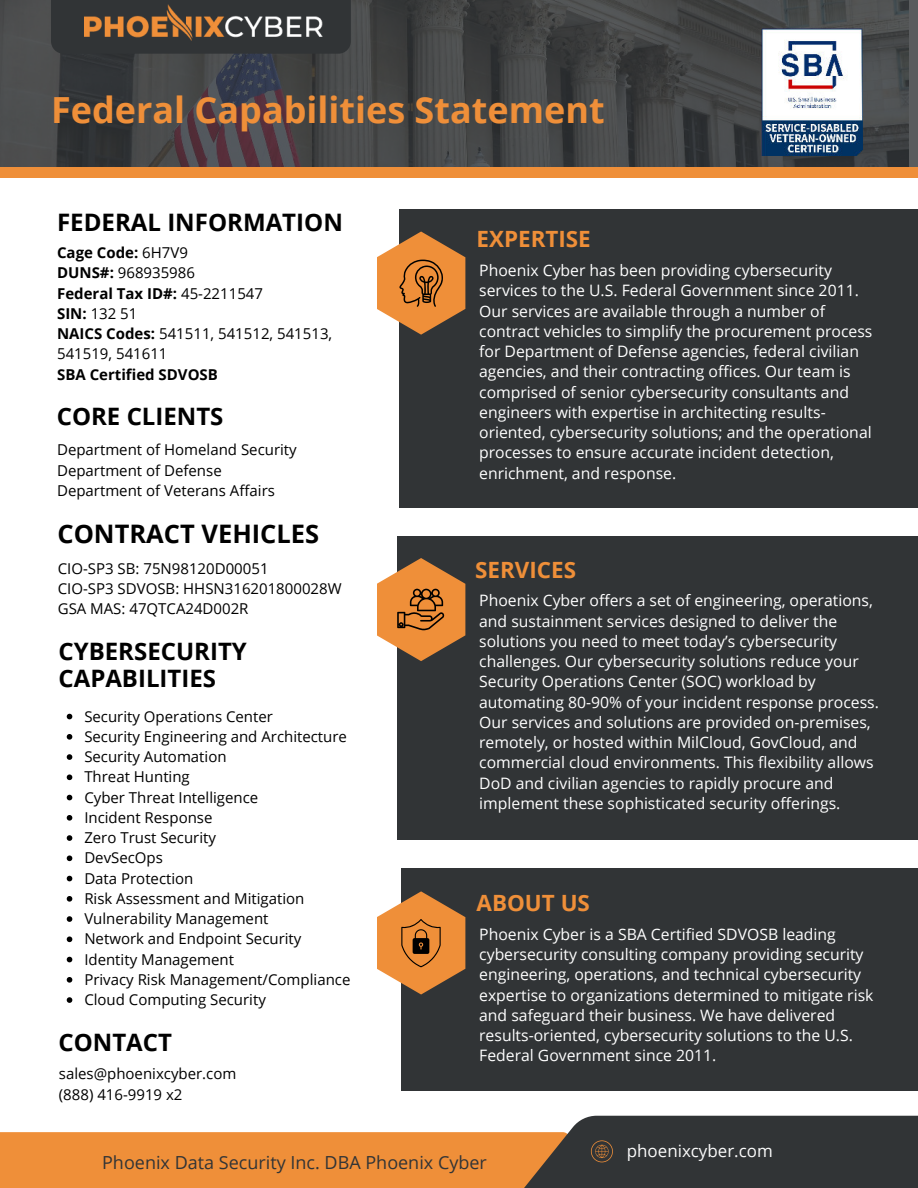
<style>
.page{position:relative;width:918px;height:1188px;background:#fff}
.page>*{position:absolute;margin:0;border:0;box-sizing:border-box;transform-origin:0 0}
.t1{font:700 36px "Open Sans";color:#ef8f39}
.t2{font:700 25.5px "Open Sans";color:#000}
.t3{font:700 24px/27px "Open Sans";color:#000}
.t4{font:700 22.35px "Open Sans";color:#ef8f39}
.t5{font:18px "Open Sans";color:#313436}
.t6{font:16.95px "Open Sans";color:#fafafa}
.t7{font:15.75px/20.2px "Open Sans";color:#fff}
.t8{font:15px/20.2px "Open Sans";color:#000}
.t9{font:700 15px "Open Sans";color:#000}
.s1{font-weight:700}
</style>
<div class="page">
<div style="left:0;top:1132px;width:570px;height:56px;background:#ef8f39"></div>
<svg style="left:477px;top:1116px;width:441px;height:72px;fill:#313436"></svg>
<svg style="left:591px;top:1140px;width:22px;height:22px"></svg>
<div style="left:399px;top:209px;width:519px;height:299px;background:#313436"></div>
<svg style="left:0;top:0;width:918px;height:167px;background:#434445"></svg>
<div style="left:0;top:167px;width:918px;height:10px;background:#ef8f39"></div>
<div style="left:51px;top:0;width:300px;height:54px;background:#313436"></div>
<img style="left:85px;top:5px;width:237px;height:36px">
<img style="left:761px;top:28px;width:102px;height:127px">
<div style="left:397px;top:536px;width:521px;height:303px;background:#313436"></div>
<svg style="left:67px;top:714px;width:5px;height:5px"></svg>
<svg style="left:67px;top:734px;width:5px;height:6px"></svg>
<svg style="left:67px;top:754px;width:5px;height:6px"></svg>
<svg style="left:67px;top:775px;width:5px;height:5px"></svg>
<svg style="left:67px;top:795px;width:5px;height:5px"></svg>
<svg style="left:67px;top:815px;width:5px;height:6px"></svg>
<svg style="left:67px;top:835px;width:5px;height:6px"></svg>
<svg style="left:67px;top:856px;width:5px;height:5px"></svg>
<svg style="left:67px;top:876px;width:5px;height:5px"></svg>
<svg style="left:67px;top:896px;width:5px;height:6px"></svg>
<svg style="left:67px;top:916px;width:5px;height:6px"></svg>
<svg style="left:67px;top:937px;width:5px;height:5px"></svg>
<svg style="left:67px;top:957px;width:5px;height:5px"></svg>
<svg style="left:67px;top:977px;width:5px;height:6px"></svg>
<svg style="left:67px;top:997px;width:5px;height:6px"></svg>
<div style="left:401px;top:869px;width:517px;height:222px;background:#313436"></div>
<svg style="left:377px;top:232px;width:88px;height:103px"></svg>
<svg style="left:377px;top:558px;width:88px;height:103px"></svg>
<svg style="left:377px;top:891px;width:88px;height:104px"></svg>
<h1 class="t1" style="left:51px;top:85px;width:555px">Federal Capabilities Statement</h1>
<h3 class="t3" style="left:57px;top:208px;width:287px">FEDERAL INFORMATION</h3>
<p class="t8" style="left:57px;top:242px;width:277px"><span class="s1">Cage Code:</span> 6H7V9<br><span class="s1">DUNS#:</span> 968935986<br><span class="s1">Federal Tax ID#:</span> 45-2211547<br><span class="s1">SIN:</span> 132 51<br><span class="s1">NAICS Codes:</span> 541511, 541512, 541513,<br>541519, 541611</p>
<p class="t9" style="left:57px;top:364px;width:162px">SBA Certified SDVOSB</p>
<h3 class="t3" style="left:57px;top:402px;width:168px">CORE CLIENTS</h3>
<p class="t8" style="left:57px;top:439px;width:241px">Department of Homeland Security<br>Department of Defense<br>Department of Veterans Affairs</p>
<h2 class="t2" style="left:57px;top:516px;width:263px">CONTRACT VEHICLES</h2>
<p class="t8" style="left:58px;top:558px;width:285px">CIO-SP3 SB: 75N98120D00051<br>CIO-SP3 SDVOSB: HHSN316201800028W<br>GSA MAS: 47QTCA24D002R</p>
<h3 class="t4" style="left:475px;top:554px;width:102px">SERVICES</h3>
<h3 class="t4" style="left:477px;top:224px;width:116px">EXPERTISE</h3>
<p class="t7" style="left:479px;top:260px;width:395px">Phoenix Cyber has been providing cybersecurity services to the U.S. Federal Government since 2011.<br>Our services are available through a number of contract vehicles to simplify the procurement process for Department of Defense agencies, federal civilian agencies, and their contracting offices. Our team is comprised of senior cybersecurity consultants and engineers with expertise in architecting results&shy;oriented, cybersecurity solutions; and the operational processes to ensure accurate incident detection, enrichment, and response.</p>
<p class="t7" style="left:479px;top:590px;width:401px">Phoenix Cyber offers a set of engineering, operations, and sustainment services designed to deliver the solutions you need to meet today’s cybersecurity challenges. Our cybersecurity solutions reduce your Security Operations Center (SOC) workload by automating 80-90% of your incident response process.<br>Our services and solutions are provided on-premises, remotely, or hosted within MilCloud, GovCloud, and commercial cloud environments. This flexibility allows DoD and civilian agencies to rapidly procure and implement these sophisticated security offerings.</p>
<h3 class="t3" style="left:59px;top:637px;width:190px">CYBERSECURITY<br>CAPABILITIES</h3>
<p class="t8" style="left:84px;top:706px;width:268px">Security Operations Center<br>Security Engineering and Architecture<br>Security Automation<br>Threat Hunting<br>Cyber Threat Intelligence<br>Incident Response<br>Zero Trust Security<br>DevSecOps<br>Data Protection<br>Risk Assessment and Mitigation<br>Vulnerability Management<br>Network and Endpoint Security<br>Identity Management<br>Privacy Risk Management/Compliance<br>Cloud Computing Security</p>
<h3 class="t4" style="left:477px;top:887px;width:115px">ABOUT US</h3>
<p class="t7" style="left:479px;top:924px;width:396px">Phoenix Cyber is a SBA Certified SDVOSB leading cybersecurity consulting company providing security engineering, operations, and technical cybersecurity expertise to organizations determined to mitigate risk and safeguard their business. We have delivered results-oriented, cybersecurity solutions to the U.S.<br>Federal Government since 2011.</p>
<h3 class="t3" style="left:59px;top:1028px;width:115px">CONTACT</h3>
<p class="t8" style="left:59px;top:1063px;width:179px">sales@phoenixcyber.com (888) 416-9919 x2</p>
<p class="t5" style="left:102px;top:1150px;width:386px">Phoenix Data Security Inc. DBA Phoenix Cyber</p>
<p class="t6" style="left:627px;top:1139px;width:147px">phoenixcyber.com</p>
</div>
